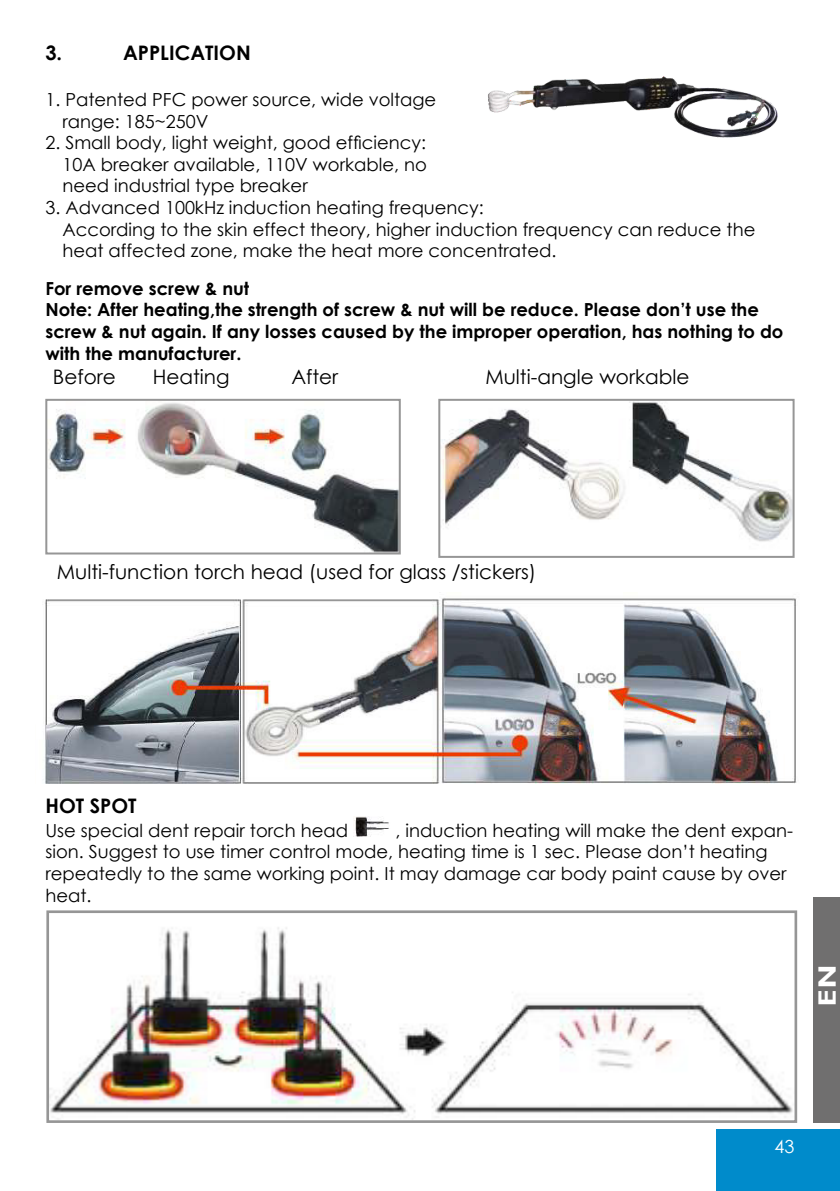
<style>
.page{position:relative;width:840px;height:1191px;background:#fff}
.page>*{position:absolute;margin:0;border:0;box-sizing:border-box;transform-origin:0 0}
.t1{font:700 24px "Century Gothic";color:#fff;scale:1.4 1}
.t2{font:20px "Century Gothic";color:#000}
.t3{font:700 20px "Century Gothic";color:#000}
.t4{font:18px/21.6px "Century Gothic";color:#000}
.t5{font:700 18px/21.6px "Century Gothic";color:#000}
.t6{font:18px "Century Gothic";color:#fff}
</style>
<div class="page">
<div style="left:716px;top:1129px;width:123px;height:62px;background:#008bcb"></div>
<div style="left:812px;top:897px;width:27px;height:226px;background:#706f6f"></div>
<img style="left:488px;top:76px;width:290px;height:62px">
<img style="left:48px;top:403px;width:349px;height:148px">
<div style="left:45px;top:399px;width:355px;height:155px;border:2px solid #969696"></div>
<img style="left:441px;top:402px;width:350px;height:140px">
<div style="left:438px;top:399px;width:356px;height:159px;border:2px solid #969696"></div>
<img style="left:43px;top:598px;width:754px;height:186px">
<img style="left:354px;top:817px;width:35px;height:19px">
<img style="left:50px;top:927px;width:742px;height:192px">
<div style="left:46px;top:910px;width:750px;height:213px;border:3px solid #969696"></div>
<p class="t3" style="left:45px;top:38px;width:18px">3.</p>
<p class="t3" style="left:123px;top:38px;width:129px">APPLICATION</p>
<p class="t4" style="left:62px;top:88px;width:375px;text-indent:-17px">1. Patented PFC power source, wide voltage range: 185~250V</p>
<p class="t4" style="left:62px;top:132px;width:366px;text-align:justify;text-indent:-17px">2. Small body, light weight, good efficiency:<br>10A breaker available, 110V workable, no need industrial type breaker</p>
<p class="t4" style="left:62px;top:196px;width:694px;text-indent:-17px">3. Advanced 100kHz induction heating frequency:<br>According to the skin effect theory, higher induction frequency can reduce the heat affected zone, make the heat more concentrated.</p>
<p class="t5" style="left:45px;top:277px;width:205px">For remove screw &amp; nut</p>
<p class="t5" style="left:45px;top:298px;width:739px">Note: After heating,the strength of screw &amp; nut will be reduce. Please don’t use the screw &amp; nut again. If any losses caused by the improper operation, has nothing to do with the manufacturer.</p>
<p class="t2" style="left:53px;top:362px;width:64px">Before</p>
<p class="t2" style="left:153px;top:362px;width:78px">Heating</p>
<p class="t2" style="left:291px;top:362px;width:48px">After</p>
<p class="t2" style="left:485px;top:362px;width:205px">Multi-angle workable</p>
<p class="t2" style="left:57px;top:558px;width:480px">Multi-function torch head (used for glass /stickers)</p>
<p class="t3" style="left:45px;top:791px;width:93px">HOT SPOT</p>
<p class="t4" style="left:45px;top:819px;width:304px">Use special dent repair torch head</p>
<p class="t4" style="left:45px;top:819px;width:748px;text-indent:350px">, induction heating will make the dent expan&shy;sion. Suggest to use timer control mode, heating time is 1 sec. Please don’t heating repeatedly to the same working point. It may damage car body paint cause by over heat.</p>
<h1 class="t1" style="left:808px;top:1006px;width:32px;rotate:-90deg">EN</h1>
<p class="t6" style="left:774px;top:1133px;width:21px">43</p>
</div>
